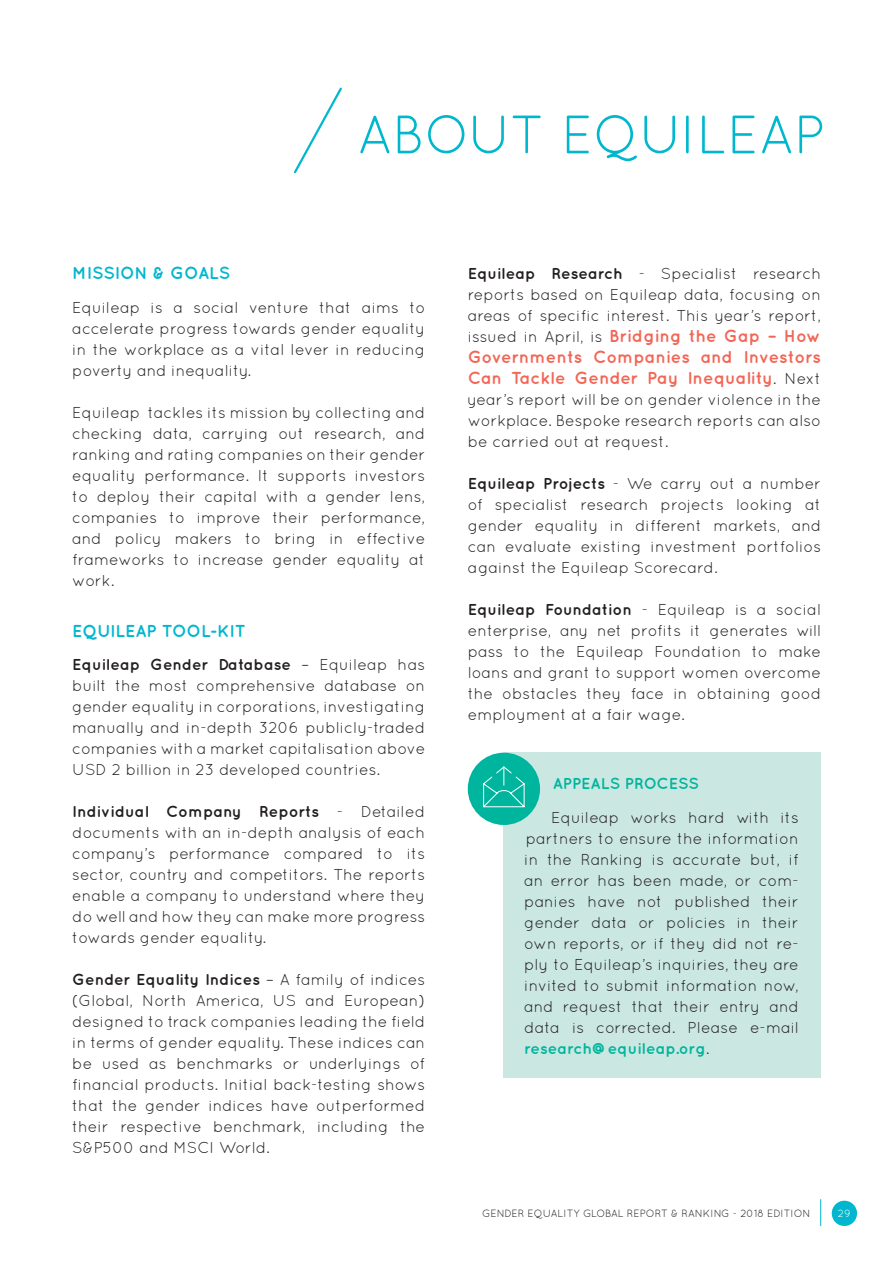
<style>
.page{position:relative;width:893px;height:1263px;background:#fff}
.page>*{position:absolute;margin:0;border:0;box-sizing:border-box;transform-origin:0 0}
.t1{font:54px "Quicksand";color:#00b7ce}
.t2{font:700 17.25px/21px "Quicksand";color:#f26656;text-align:justify}
.t3{font:700 17.25px "Quicksand";color:#00b7ce}
.t4{font:15.75px/21px "Quicksand";color:#231f20;text-align:justify}
.t5{font:700 15.75px "Quicksand";color:#00b59d}
.t6{font:10.5px "Quicksand";color:#231f20}
.t7{font:10.5px "Quicksand";color:#fff}
.s1{font-weight:700}
.s2{font-weight:400;font-size:15.75px;color:#231f20}
.s3{font-weight:700;color:#00b59d}
</style>
<div class="page">
<div style="left:832px;top:1201px;width:25px;height:25px;background:#00b7ce;border-radius:50%"></div>
<svg style="left:820px;top:1199px;width:1px;height:27px"></svg>
<div style="left:504px;top:753px;width:317px;height:325px;background:#cae7e1"></div>
<div style="left:468px;top:753px;width:72px;height:72px;background:#00b59d;border-radius:50%"></div>
<svg style="left:294px;top:87px;width:48px;height:87px"></svg>
<svg style="left:483px;top:766px;width:42px;height:42px"></svg>
<h1 class="t1" style="left:357px;top:104px;width:470px">ABOUT EQUILEAP</h1>
<p class="t3" style="left:72px;top:263px;width:160px">MISSION &amp; GOALS</p>
<p class="t4" style="left:72px;top:297px;width:354px">Equileap is a social venture that aims to accelerate progress towards gender equality in the workplace as a vital lever in reducing poverty and inequality.</p>
<p class="t4" style="left:72px;top:402px;width:354px">Equileap tackles its mission by collecting and checking data, carrying out research, and ranking and rating companies on their gender equality performance. It supports investors to deploy their capital with a gender lens, companies to improve their performance, and policy makers to bring in effective frameworks to increase gender equality at work.</p>
<p class="t3" style="left:72px;top:620px;width:175px">EQUILEAP TOOL-KIT</p>
<p class="t4" style="left:72px;top:654px;width:354px"><span class="s1">Equileap Gender Database</span> – Equileap has built the most comprehensive database on gender equality in corporations, investigating manually and in-depth 3206 publicly-traded companies with a market capitalisation above USD 2 billion in 23 developed countries.</p>
<p class="t4" style="left:72px;top:801px;width:354px"><span class="s1">Individual Company Reports</span> - Detailed documents with an in-depth analysis of each company’s performance compared to its sector, country and competitors. The reports enable a company to understand where they do well and how they can make more progress towards gender equality.</p>
<p class="t4" style="left:72px;top:969px;width:354px"><span class="s1">Gender Equality Indices</span> – A family of indices (Global, North America, US and European) designed to track companies leading the field in terms of gender equality. These indices can be used as benchmarks or underlyings of financial products. Initial back-testing shows that the gender indices have outperformed their respective benchmark, including the S&amp;P500 and MSCI World.</p>
<p class="t4" style="left:468px;top:262px;width:355px"><span class="s1">Equileap Research</span> - Specialist research reports based on Equileap data, focusing on areas of specific interest. This year’s report,</p>
<p class="t2" style="left:468px;top:325px;width:355px"><span class="s2">issued in April, is</span> Bridging the Gap – How Governments Companies and Investors Can Tackle Gender Pay Inequality<span class="s2">. Next</span></p>
<p class="t4" style="left:468px;top:388px;width:355px">year’s report will be on gender violence in the workplace. Bespoke research reports can also be carried out at request.</p>
<p class="t4" style="left:468px;top:472px;width:355px"><span class="s1">Equileap Projects</span> - We carry out a number of specialist research projects looking at gender equality in different markets, and can evaluate existing investment portfolios against the Equileap Scorecard.</p>
<p class="t4" style="left:468px;top:598px;width:355px"><span class="s1">Equileap Foundation</span> - Equileap is a social enterprise, any net profits it generates will pass to the Equileap Foundation to make loans and grant to support women overcome the obstacles they face in obtaining good employment at a fair wage.</p>
<p class="t5" style="left:553px;top:774px;width:148px">APPEALS PROCESS</p>
<p class="t4" style="left:524px;top:806px;width:276px;text-indent:27px">Equileap works hard with its partners to ensure the information in the Ranking is accurate but, if an error has been made, or com&shy;panies have not published their gender data or policies in their own reports, or if they did not re&shy;ply to Equileap’s inquiries, they are invited to submit information now, and request that their entry and data is corrected. Please e-mail <span class="s3">research@equileap.org</span>.</p>
<p class="t6" style="left:482px;top:1207px;width:330px">GENDER EQUALITY GLOBAL REPORT &amp; RANKING - 2018 EDITION</p>
<p class="t7" style="left:838px;top:1207px;width:14px">29</p>
</div>
